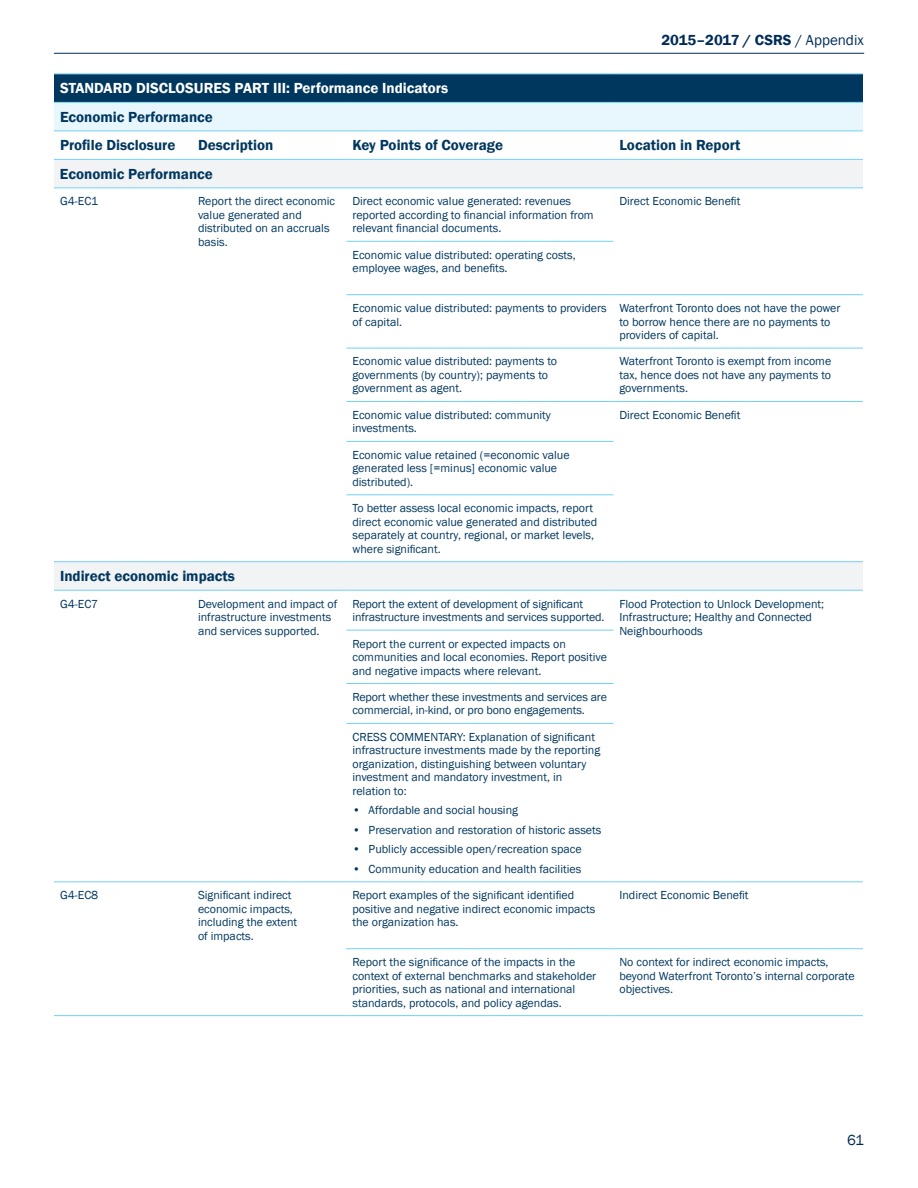
<style>
.page{position:relative;width:918px;height:1188px;background:#fff}
.page>*{position:absolute;margin:0;border:0;box-sizing:border-box;transform-origin:0 0}
.t1{font:600 15px "Franklin Gothic";color:#00375f}
.t2{font:600 15px "Franklin Gothic";color:#fff}
.t3{font:600 15px "Franklin Gothic";color:#002c58}
.t4{font:15px "Franklin Gothic";color:#002c58}
.Body_type{font:12px/13.5px "Franklin Gothic";color:#00375f}
.s1{font-weight:400}
</style>
<div class="page">
<div style="left:54px;top:74px;width:809px;height:28px;background:#00375f"></div>
<div style="left:54px;top:102px;width:809px;height:29px;background:#e8f6fd"></div>
<svg style="left:54px;top:160px;width:809px;height:430px"></svg>
<hr style="left:54px;top:74px;width:138px;height:1px;background:#72d1f6">
<hr style="left:192px;top:74px;width:154px;height:1px;background:#72d1f6">
<hr style="left:346px;top:74px;width:267px;height:1px;background:#72d1f6">
<hr style="left:613px;top:74px;width:250px;height:1px;background:#72d1f6">
<hr style="left:54px;top:131px;width:138px;height:1px;background:#72d1f6">
<hr style="left:192px;top:131px;width:154px;height:1px;background:#72d1f6">
<hr style="left:346px;top:131px;width:267px;height:1px;background:#72d1f6">
<hr style="left:613px;top:131px;width:250px;height:1px;background:#72d1f6">
<hr style="left:54px;top:159px;width:138px;height:1px;background:#72d1f6">
<hr style="left:192px;top:159px;width:154px;height:1px;background:#72d1f6">
<hr style="left:346px;top:159px;width:267px;height:1px;background:#72d1f6">
<hr style="left:613px;top:159px;width:250px;height:1px;background:#72d1f6">
<hr style="left:54px;top:188px;width:138px;height:1px;background:#72d1f6">
<hr style="left:192px;top:188px;width:154px;height:1px;background:#72d1f6">
<hr style="left:346px;top:188px;width:267px;height:1px;background:#72d1f6">
<hr style="left:613px;top:188px;width:250px;height:1px;background:#72d1f6">
<hr style="left:54px;top:561px;width:138px;height:1px;background:#72d1f6">
<hr style="left:192px;top:561px;width:154px;height:1px;background:#72d1f6">
<hr style="left:346px;top:561px;width:267px;height:1px;background:#72d1f6">
<hr style="left:613px;top:561px;width:250px;height:1px;background:#72d1f6">
<hr style="left:54px;top:102px;width:138px;height:1px;background:#72d1f6">
<hr style="left:192px;top:102px;width:154px;height:1px;background:#72d1f6">
<hr style="left:346px;top:102px;width:267px;height:1px;background:#72d1f6">
<hr style="left:613px;top:102px;width:250px;height:1px;background:#72d1f6">
<hr style="left:346px;top:241px;width:267px;height:1px;background:#72d1f6">
<hr style="left:346px;top:294px;width:267px;height:1px;background:#72d1f6">
<hr style="left:613px;top:294px;width:250px;height:1px;background:#72d1f6">
<hr style="left:346px;top:348px;width:267px;height:1px;background:#72d1f6">
<hr style="left:613px;top:348px;width:250px;height:1px;background:#72d1f6">
<hr style="left:346px;top:401px;width:267px;height:1px;background:#72d1f6">
<hr style="left:613px;top:401px;width:250px;height:1px;background:#72d1f6">
<hr style="left:346px;top:441px;width:267px;height:1px;background:#72d1f6">
<hr style="left:346px;top:494px;width:267px;height:1px;background:#72d1f6">
<hr style="left:54px;top:590px;width:138px;height:1px;background:#72d1f6">
<hr style="left:192px;top:590px;width:154px;height:1px;background:#72d1f6">
<hr style="left:346px;top:590px;width:267px;height:1px;background:#72d1f6">
<hr style="left:613px;top:590px;width:250px;height:1px;background:#72d1f6">
<hr style="left:346px;top:630px;width:267px;height:1px;background:#72d1f6">
<hr style="left:346px;top:683px;width:267px;height:1px;background:#72d1f6">
<hr style="left:346px;top:723px;width:267px;height:1px;background:#72d1f6">
<hr style="left:54px;top:881px;width:138px;height:1px;background:#72d1f6">
<hr style="left:192px;top:881px;width:154px;height:1px;background:#72d1f6">
<hr style="left:346px;top:881px;width:267px;height:1px;background:#72d1f6">
<hr style="left:613px;top:881px;width:250px;height:1px;background:#72d1f6">
<hr style="left:346px;top:948px;width:267px;height:1px;background:#72d1f6">
<hr style="left:613px;top:948px;width:250px;height:1px;background:#72d1f6">
<hr style="left:54px;top:1015px;width:138px;height:1px;background:#72d1f6">
<hr style="left:192px;top:1015px;width:154px;height:1px;background:#72d1f6">
<hr style="left:346px;top:1015px;width:267px;height:1px;background:#72d1f6">
<hr style="left:613px;top:1015px;width:250px;height:1px;background:#72d1f6">
<hr style="left:54px;top:53px;width:810px;height:1px;background:#002c58">
<p class="t3" style="left:661px;top:31px;width:204px">2015–2017 / CSRS <span class="s1">/ Appendix</span></p>
<p class="t2" style="left:60px;top:79px;width:390px">STANDARD DISCLOSURES PART III: Performance Indicators</p>
<p class="t1" style="left:60px;top:108px;width:154px">Economic Performance</p>
<p class="t1" style="left:60px;top:136px;width:117px">Profile Disclosure</p>
<p class="t1" style="left:198px;top:136px;width:77px">Description</p>
<p class="t1" style="left:352px;top:136px;width:152px">Key Points of Coverage</p>
<p class="t1" style="left:619px;top:136px;width:123px">Location in Report</p>
<p class="t1" style="left:60px;top:165px;width:154px">Economic Performance</p>
<p class="Body_type" style="left:60px;top:195px;width:40px">G4-EC1</p>
<p class="Body_type" style="left:198px;top:195px;width:139px">Report the direct economic value generated and distributed on an accruals basis.</p>
<p class="Body_type" style="left:352px;top:195px;width:243px">Direct economic value generated: revenues reported according to financial information from relevant financial documents.</p>
<p class="Body_type" style="left:619px;top:195px;width:123px">Direct Economic Benefit</p>
<p class="Body_type" style="left:352px;top:248px;width:225px">Economic value distributed: operating costs, employee wages, and benefits.</p>
<p class="Body_type" style="left:352px;top:302px;width:256px">Economic value distributed: payments to providers of capital.</p>
<p class="Body_type" style="left:619px;top:302px;width:222px">Waterfront Toronto does not have the power to borrow hence there are no payments to providers of capital.</p>
<p class="Body_type" style="left:352px;top:355px;width:206px">Economic value distributed: payments to governments (by country); payments to government as agent.</p>
<p class="Body_type" style="left:619px;top:355px;width:213px;text-align:justify">Waterfront Toronto is exempt from income tax, hence does not have any payments to governments.</p>
<p class="Body_type" style="left:352px;top:408px;width:200px">Economic value distributed: community investments.</p>
<p class="Body_type" style="left:619px;top:408px;width:123px">Direct Economic Benefit</p>
<p class="Body_type" style="left:352px;top:448px;width:219px">Economic value retained (=economic value generated less [=minus] economic value distributed).</p>
<p class="Body_type" style="left:352px;top:502px;width:246px">To better assess local economic impacts, report direct economic value generated and distributed separately at country, regional, or market levels, where significant.</p>
<p class="t1" style="left:60px;top:567px;width:176px">Indirect economic impacts</p>
<p class="Body_type" style="left:60px;top:597px;width:40px">G4-EC7</p>
<p class="Body_type" style="left:198px;top:597px;width:141px">Development and impact of infrastructure investments and services supported.</p>
<p class="Body_type" style="left:352px;top:597px;width:254px">Report the extent of development of significant infrastructure investments and services supported.</p>
<p class="Body_type" style="left:619px;top:597px;width:206px">Flood Protection to Unlock Development;<br>Infrastructure; Healthy and Connected<br>Neighbourhoods</p>
<p class="Body_type" style="left:352px;top:637px;width:256px">Report the current or expected impacts on communities and local economies. Report positive and negative impacts where relevant.</p>
<p class="Body_type" style="left:352px;top:690px;width:256px">Report whether these investments and services are commercial, in-kind, or pro bono engagements.</p>
<p class="Body_type" style="left:352px;top:730px;width:249px">CRESS COMMENTARY: Explanation of significant infrastructure investments made by the reporting organization, distinguishing between voluntary investment and mandatory investment, in relation to:</p>
<p class="Body_type" style="left:352px;top:804px;width:167px">• Affordable and social housing</p>
<p class="Body_type" style="left:352px;top:823px;width:250px">• Preservation and restoration of historic assets</p>
<p class="Body_type" style="left:352px;top:843px;width:231px">• Publicly accessible open/recreation space</p>
<p class="Body_type" style="left:352px;top:862px;width:230px">• Community education and health facilities</p>
<p class="Body_type" style="left:60px;top:889px;width:40px">G4-EC8</p>
<p class="Body_type" style="left:198px;top:889px;width:101px">Significant indirect economic impacts, including the extent of impacts.</p>
<p class="Body_type" style="left:352px;top:889px;width:244px">Report examples of the significant identified positive and negative indirect economic impacts the organization has.</p>
<p class="Body_type" style="left:619px;top:889px;width:131px">Indirect Economic Benefit</p>
<p class="Body_type" style="left:352px;top:956px;width:245px">Report the significance of the impacts in the context of external benchmarks and stakeholder priorities, such as national and international standards, protocols, and policy agendas.</p>
<p class="Body_type" style="left:619px;top:956px;width:237px">No context for indirect economic impacts, beyond Waterfront Toronto’s internal corporate objectives.</p>
<p class="t4" style="left:847px;top:1130px;width:18px">61</p>
</div>
